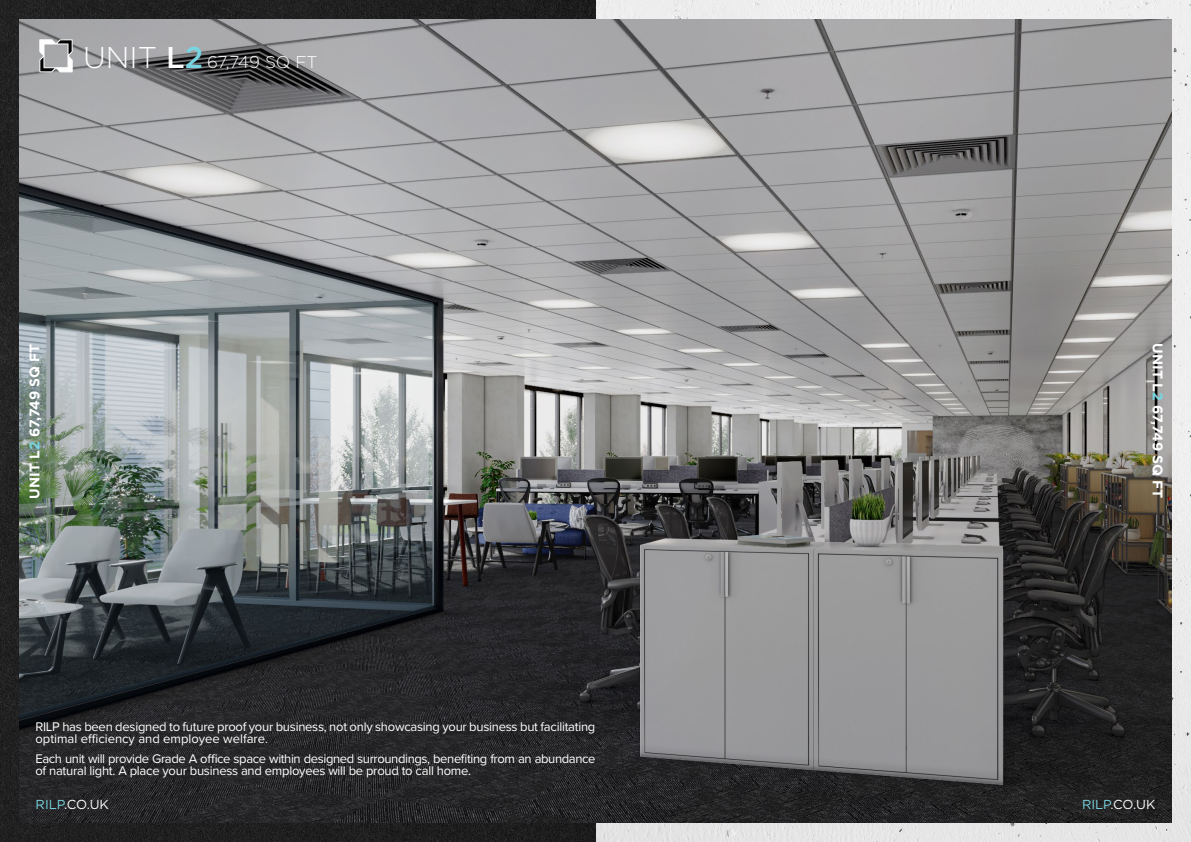
<style>
.page{position:relative;width:1191px;height:842px;background:#fff}
.page>*{position:absolute;margin:0;border:0;box-sizing:border-box;transform-origin:0 0}
.t1{font:300 17px "Gotham";letter-spacing:-.01em;color:#fff}
.t2{font:700 14px "Gotham";color:#fff}
.t3{font:13px/12px "Proxima Nova";letter-spacing:-.02em;color:#fff}
.t4{font:13px "Gotham";color:#fff}
.s1{font-size:30px}
.s2{font-weight:500;font-size:30px}
.s3{font-weight:500;font-size:30px;color:#78d5e1}
.s4{color:#78d5e1}
</style>
<div class="page">
<img style="left:0;top:0;width:1191px;height:842px">
<img style="left:20px;top:20px;width:1151px;height:802px">
<svg style="left:39px;top:40px;width:34px;height:32px"></svg>
<h1 class="t1" style="left:83px;top:51px;width:236px"><span class="s1">UNIT</span> <span class="s2">L</span><span class="s3">2</span> 67,749 SQ FT</h1>
<p class="t2" style="left:25px;top:498px;width:157px;rotate:-90deg">UNIT L<span class="s4">2</span> 67,749 SQ FT</p>
<p class="t2" style="left:1167px;top:343px;width:157px;rotate:90deg">UNIT L<span class="s4">2</span> 67,749 SQ FT</p>
<p class="t3" style="left:35px;top:720px;width:561px">RILP has been designed to future proof your business, not only showcasing your business but facilitating optimal efficiency and employee welfare.</p>
<p class="t3" style="left:35px;top:752px;width:561px">Each unit will provide Grade A office space within designed surroundings, benefiting from an abundance of natural light. A place your business and employees will be proud to call home.</p>
<p class="t4" style="left:36px;top:796px;width:75px"><span class="s4">RILP</span>.CO.UK</p>
<p class="t4" style="left:1082px;top:796px;width:75px"><span class="s4">RILP</span>.CO.UK</p>
</div>
